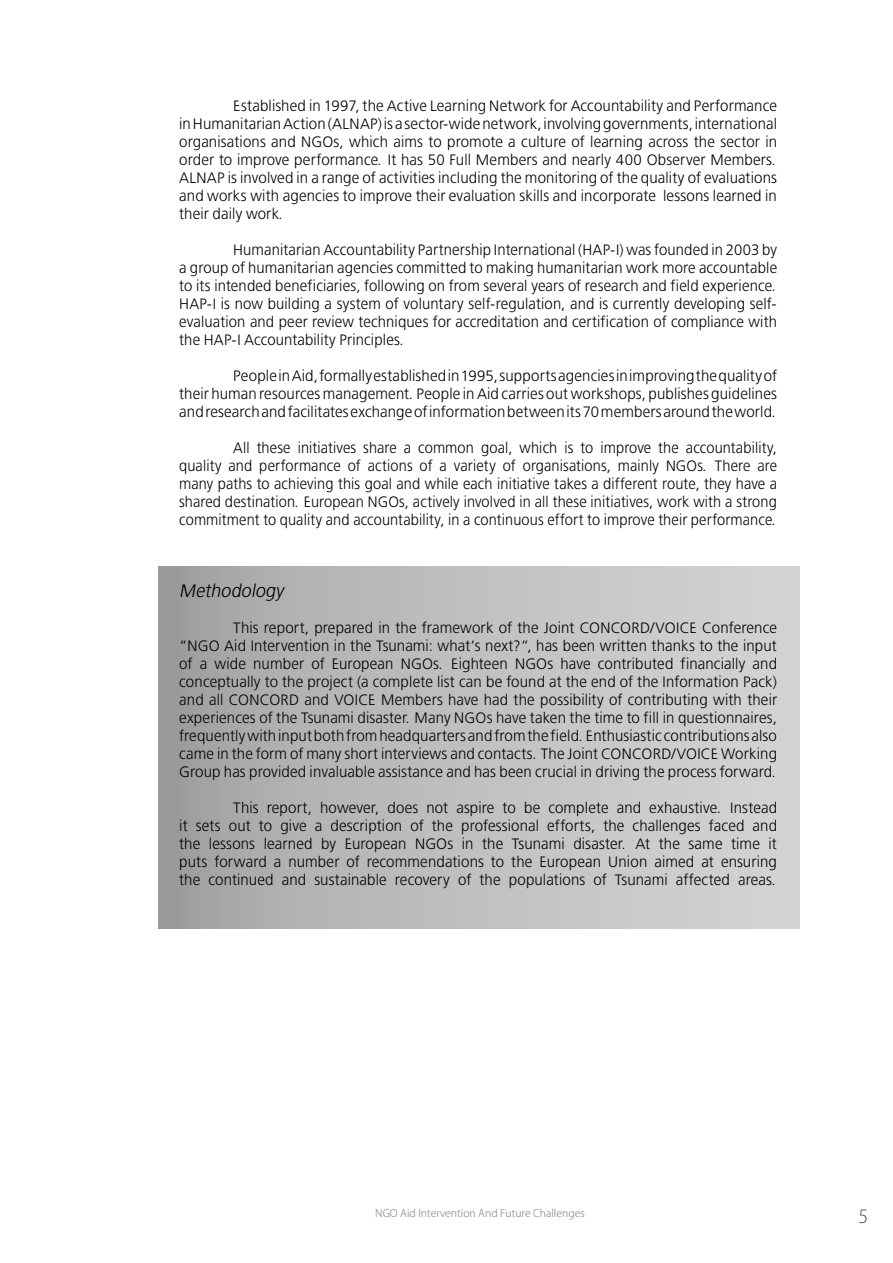
<style>
.page{position:relative;width:893px;height:1263px;background:#fff}
.page>*{position:absolute;margin:0;border:0;box-sizing:border-box;transform-origin:0 0}
.t1{font:italic 18px "Bastardus Sans";color:#000}
.t2{font:300 18px "Koz Go Pro";color:#58595b}
.t3{font:15px/18px "Bastardus Sans";letter-spacing:.01em;color:#000;text-align:justify}
.t4{font:300 10.5px "Koz Go Pro";color:#808284}
</style>
<div class="page">
<div style="left:158px;top:567px;width:641px;height:362px;background:linear-gradient(to right,#a4a4a4,#d7d8d9)"></div>
<p class="t3" style="left:179px;top:97px;width:599px;text-indent:54px">Established in 1997, the Active Learning Network for Accountability and Performance in Humanitarian Action (ALNAP) is a sector-wide network, involving governments, international organisations and NGOs, which aims to promote a culture of learning across the sector in order to improve performance. It has 50 Full Members and nearly 400 Observer Members.<br>ALNAP is involved in a range of activities including the monitoring of the quality of evaluations and works with agencies to improve their evaluation skills and incorporate lessons learned in their daily work.</p>
<p class="t3" style="left:179px;top:241px;width:599px;text-indent:54px">Humanitarian Accountability Partnership International (HAP-I) was founded in 2003 by a group of humanitarian agencies committed to making humanitarian work more accountable to its intended beneficiaries, following on from several years of research and field experience.<br>HAP-I is now building a system of voluntary self-regulation, and is currently developing self&shy;evaluation and peer review techniques for accreditation and certification of compliance with the HAP-I Accountability Principles.</p>
<p class="t3" style="left:179px;top:367px;width:599px;text-indent:54px">People in Aid, formally established in 1995, supports agencies in improving the quality of their human resources management. People in Aid carries out workshops, publishes guidelines and research and facilitates exchange of information between its 70 members around the world.</p>
<p class="t3" style="left:179px;top:439px;width:599px;text-indent:54px">All these initiatives share a common goal, which is to improve the accountability, quality and performance of actions of a variety of organisations, mainly NGOs. There are many paths to achieving this goal and while each initiative takes a different route, they have a shared destination. European NGOs, actively involved in all these initiatives, work with a strong commitment to quality and accountability, in a continuous effort to improve their performance.</p>
<p class="t1" style="left:179px;top:581px;width:106px">Methodology</p>
<p class="t3" style="left:179px;top:619px;width:599px;text-indent:54px">This report, prepared in the framework of the Joint CONCORD/VOICE Conference “NGO Aid Intervention in the Tsunami: what’s next?”, has been written thanks to the input of a wide number of European NGOs. Eighteen NGOs have contributed financially and conceptually to the project (a complete list can be found at the end of the Information Pack) and all CONCORD and VOICE Members have had the possibility of contributing with their experiences of the Tsunami disaster. Many NGOs have taken the time to fill in questionnaires, frequently with input both from headquarters and from the field. Enthusiastic contributions also came in the form of many short interviews and contacts. The Joint CONCORD/VOICE Working Group has provided invaluable assistance and has been crucial in driving the process forward.</p>
<p class="t3" style="left:179px;top:799px;width:599px;text-indent:54px">This report, however, does not aspire to be complete and exhaustive. Instead it sets out to give a description of the professional efforts, the challenges faced and the lessons learned by European NGOs in the Tsunami disaster. At the same time it puts forward a number of recommendations to the European Union aimed at ensuring the continued and sustainable recovery of the populations of Tsunami affected areas.</p>
<p class="t4" style="left:375px;top:1207px;width:211px">NGO Aid Intervention And Future Challenges</p>
<p class="t2" style="left:858px;top:1205px;width:11px">5</p>
</div>
